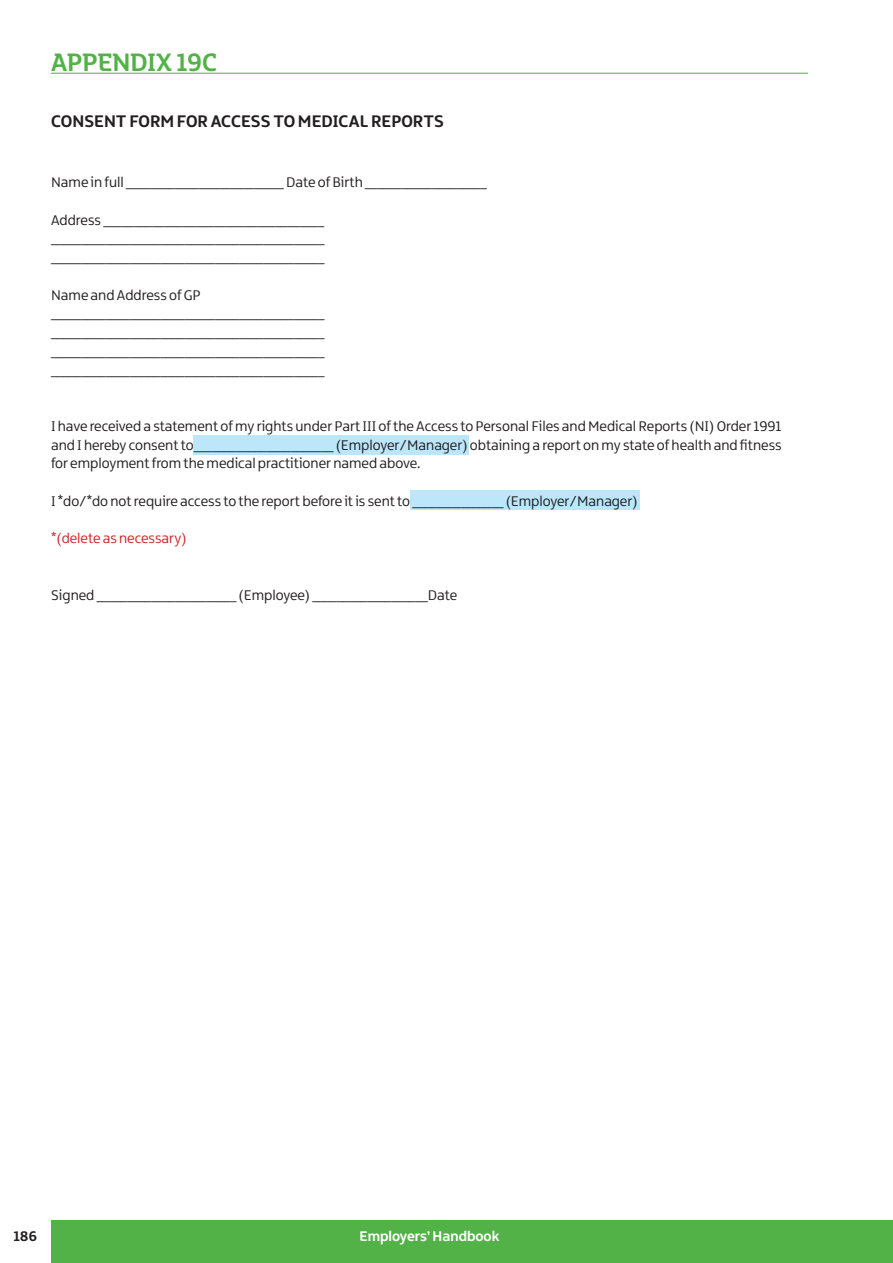
<style>
.page{position:relative;width:893px;height:1263px;background:#fff}
.page>*{position:absolute;margin:0;border:0;box-sizing:border-box;transform-origin:0 0}
.t1{font:27px "Northern Ireland Headline";color:#52b147}
.t2{font:700 18px "Northern Ireland";color:#231f20}
.t3{font:15px/18.8px "Northern Ireland";color:#231f20;text-align:justify}
.t4{font:15px "Northern Ireland";color:#d1232a}
.t5{font:700 15px "Northern Ireland";color:#fff}
.t6{font:700 15px "Northern Ireland";color:#231f20}
</style>
<div class="page">
<div style="left:193px;top:435px;width:276px;height:20px;background:#bce6fa"></div>
<div style="left:410px;top:490px;width:229px;height:20px;background:#bce6fa"></div>
<div style="left:51px;top:1220px;width:842px;height:43px;background:#52b147"></div>
<hr style="left:51px;top:73px;width:757px;height:1px;background:#52b147">
<h1 class="t1" style="left:51px;top:45px;width:168px">APPENDIX 19C</h1>
<p class="t2" style="left:51px;top:109px;width:394px">CONSENT FORM FOR ACCESS TO MEDICAL REPORTS</p>
<p class="t3" style="left:51px;top:173px;width:437px">Name in full __________________________ Date of Birth ____________________</p>
<p class="t3" style="left:51px;top:211px;width:275px">Address ____________________________________ _____________________________________________ _____________________________________________</p>
<p class="t3" style="left:51px;top:286px;width:275px;text-align:left">Name and Address of GP _____________________________________________ _____________________________________________ _____________________________________________ _____________________________________________</p>
<p class="t3" style="left:51px;top:417px;width:732px">I have received a statement of my rights under Part III of the Access to Personal Files and Medical Reports (NI) Order 1991 and I hereby consent to_______________________ (Employer/Manager) obtaining a report on my state of health and fitness for employment from the medical practitioner named above.</p>
<p class="t3" style="left:51px;top:492px;width:588px">I *do/*do not require access to the report before it is sent to _______________ (Employer/Manager)</p>
<p class="t4" style="left:51px;top:530px;width:137px">*(delete as necessary)</p>
<p class="t3" style="left:51px;top:586px;width:408px">Signed _______________________ (Employee) ___________________Date</p>
<p class="t6" style="left:14px;top:1226px;width:25px">186</p>
<p class="t5" style="left:359px;top:1226px;width:141px">Employers’ Handbook</p>
</div>
